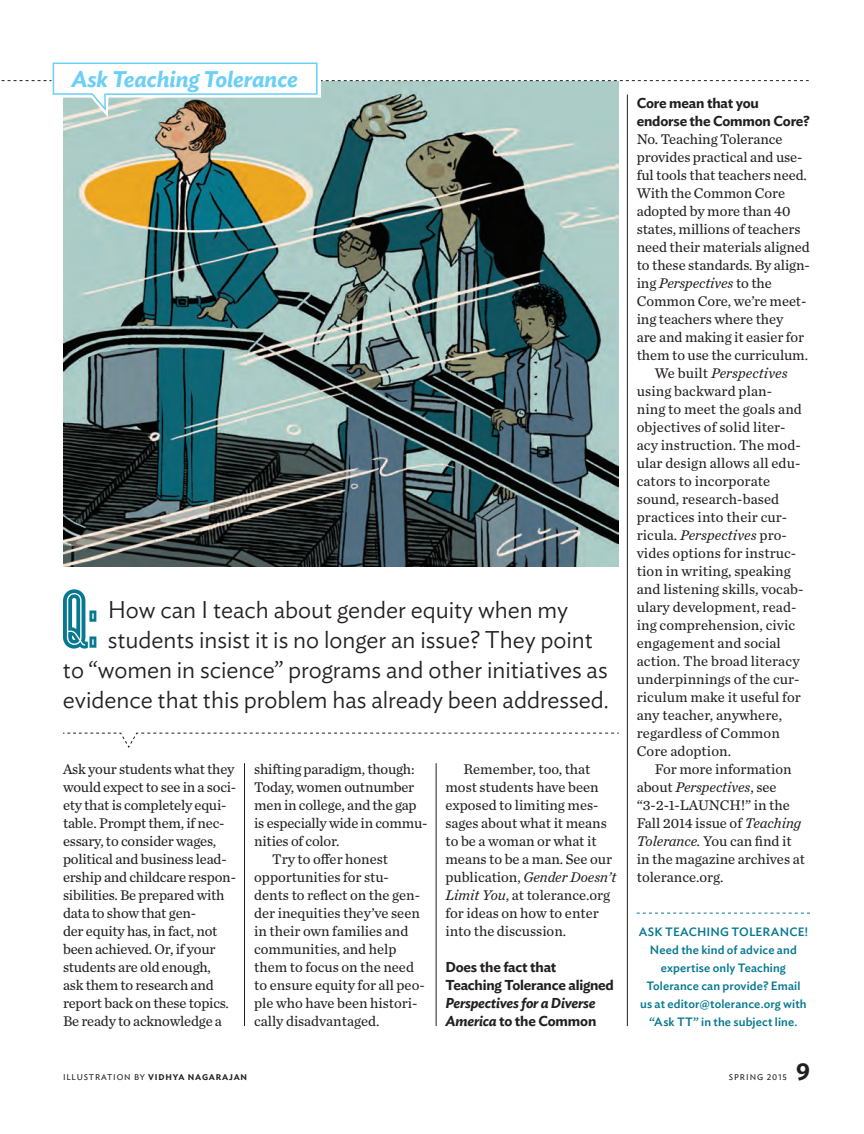
<style>
.page{position:relative;width:864px;height:1134px;background:#fff}
.page>*{position:absolute;margin:0;border:0;box-sizing:border-box;transform-origin:0 0}
.TT_DEPT_first_questi{font:86.25px "Cyclone";color:#06788f}
.TT_DEPT_first_questi-2{font:300 24px "Ideal Sans";color:#231f20}
.t1{font:600 24px "Ideal Sans";color:#231f20}
.TT_body_text__master{font:italic 600 22.5px "Ideal Sans";color:#6bcff6}
.TT_body_text__DEPT{font:14.7px/18px "Chronicle Text G2";letter-spacing:-.005em;color:#231f20}
.TT_DEPT_Question{font:600 14.25px/18px "Ideal Sans";letter-spacing:-.015em;color:#231f20}
.Section_Submission_T{font:500 12px/18px "Ideal Sans";letter-spacing:.01em;color:#06788f;text-align:center}
.Section_Submission_H{font:500 12px "Ideal Sans";letter-spacing:.01em;color:#06788f}
.TT_body_text__master-2{font:600 8.25px "Ideal Sans";letter-spacing:.1em;color:#231f20}
.t2{font:8.25px "Ideal Sans";letter-spacing:.12em;color:#231f20}
.s1{font-weight:400}
.s2{font-style:italic}
</style>
<div class="page">
<svg style="left:637px;top:913px;width:173px;height:1px"></svg>
<img style="left:63px;top:121px;width:556px;height:446px">
<hr style="left:627px;top:94px;width:1px;height:932px;background:#231f20">
<hr style="left:244px;top:763px;width:1px;height:263px;background:#231f20">
<hr style="left:436px;top:763px;width:1px;height:263px;background:#231f20">
<svg style="left:63px;top:732px;width:556px;height:16px"></svg>
<svg style="left:1px;top:62px;width:808px;height:59px"></svg>
<p class="TT_body_text__master" style="left:71px;top:61px;width:228px">Ask Teaching Tolerance</p>
<p class="TT_DEPT_first_questi" style="left:61px;top:560px;width:39px">Q:</p>
<p class="TT_DEPT_first_questi-2" style="left:108px;top:591px;width:462px">How can I teach about gender equity when my</p>
<p class="TT_DEPT_first_questi-2" style="left:108px;top:621px;width:487px">students insist it is no longer an issue? They point</p>
<p class="TT_DEPT_first_questi-2" style="left:63px;top:651px;width:546px">to “women in science” programs and other initiatives as</p>
<p class="TT_DEPT_first_questi-2" style="left:63px;top:681px;width:547px">evidence that this problem has already been addressed.</p>
<p class="TT_body_text__DEPT" style="left:63px;top:759px;width:175px">Ask your students what they would expect to see in a soci&shy;ety that is completely equi&shy;table. Prompt them, if nec&shy;essary, to consider wages, political and business lead&shy;ership and childcare respon&shy;sibilities. Be prepared with data to show that gen-<br>der equity has, in fact, not been achieved. Or, if your students are old enough,<br>ask them to research and report back on these topics.<br>Be ready to acknowledge a</p>
<p class="TT_body_text__DEPT" style="left:254px;top:759px;width:175px">shifting paradigm, though:<br>Today, women outnumber men in college, and the gap is especially wide in commu&shy;nities of color.</p>
<p class="TT_body_text__DEPT" style="left:254px;top:849px;width:172px;text-indent:18px">Try to offer honest opportunities for stu&shy;dents to reflect on the gen&shy;der inequities they’ve seen in their own families and communities, and help them to focus on the need to ensure equity for all peo&shy;ple who have been histori&shy;cally disadvantaged.</p>
<p class="TT_body_text__master-2" style="left:63px;top:1071px;width:186px"><span class="s1">ILLUSTRATION BY</span> VIDHYA NAGARAJAN</p>
<p class="TT_body_text__DEPT" style="left:446px;top:759px;width:172px;text-indent:18px">Remember, too, that most students have been exposed to limiting mes&shy;sages about what it means to be a woman or what it means to be a man. See our publication, <span class="s2">Gender Doesn’t<br>Limit You</span>, at tolerance.org for ideas on how to enter into the discussion.</p>
<p class="TT_DEPT_Question" style="left:446px;top:957px;width:170px">Does the fact that<br>Teaching Tolerance aligned<br><span class="s2">Perspectives for a Diverse<br>America</span> to the Common</p>
<p class="TT_DEPT_Question" style="left:637px;top:93px;width:175px">Core mean that you endorse the Common Core?</p>
<p class="TT_body_text__DEPT" style="left:637px;top:129px;width:175px">No. Teaching Tolerance provides practical and use&shy;ful tools that teachers need.<br>With the Common Core adopted by more than 40 states, millions of teachers need their materials aligned to these standards. By align&shy;ing <span class="s2">Perspectives</span> to the<br>Common Core, we’re meet&shy;ing teachers where they<br>are and making it easier for them to use the curriculum.</p>
<p class="TT_body_text__DEPT" style="left:637px;top:363px;width:168px;text-indent:18px">We built <span class="s2">Perspectives </span>using backward plan&shy;ning to meet the goals and objectives of solid liter&shy;acy instruction. The mod&shy;ular design allows all edu&shy;cators to incorporate sound, research-based practices into their cur&shy;ricula. <span class="s2">Perspectives</span> pro&shy;vides options for instruc&shy;tion in writing, speaking and listening skills, vocab&shy;ulary development, read&shy;ing comprehension, civic engagement and social action. The broad literacy underpinnings of the cur&shy;riculum make it useful for any teacher, anywhere, regardless of Common<br>Core adoption.</p>
<p class="TT_body_text__DEPT" style="left:637px;top:759px;width:170px;text-indent:18px">For more information about <span class="s2">Perspectives</span>, see “3-2-1-LAUNCH!” in the<br>Fall 2014 issue of <span class="s2">Teaching<br>Tolerance.</span> You can find it in the magazine archives at tolerance.org.</p>
<p class="Section_Submission_H" style="left:639px;top:923px;width:171px">ASK TEACHING TOLERANCE!</p>
<p class="Section_Submission_T" style="left:640px;top:940px;width:168px">Need the kind of advice and expertise only Teaching<br>Tolerance can provide? Email us at editor@tolerance.org with “Ask TT” in the subject line.</p>
<p class="t2" style="left:729px;top:1071px;width:60px">SPRING 2015</p>
<h2 class="t1" style="left:796px;top:1053px;width:15px">9</h2>
</div>
